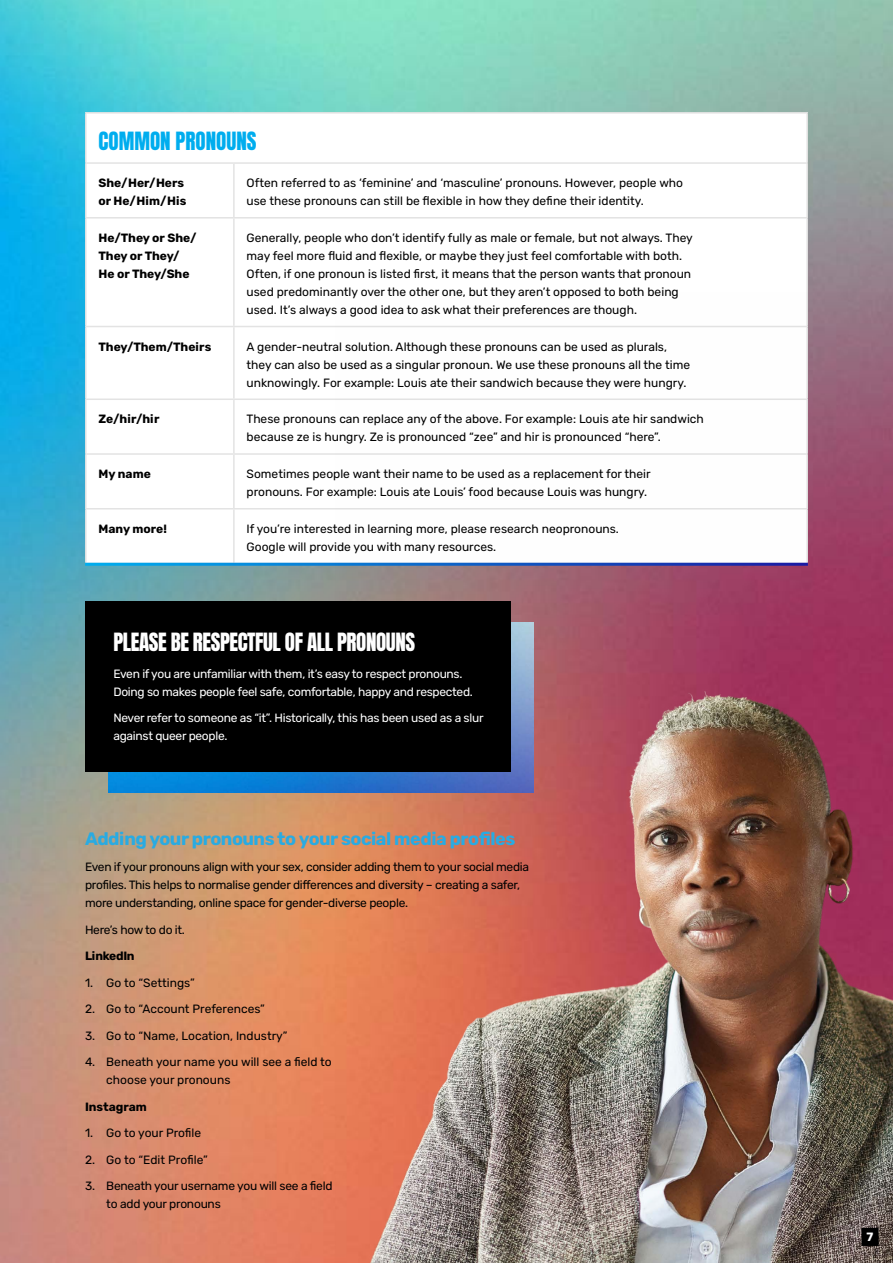
<style>
.page{position:relative;width:893px;height:1263px;background:#fff}
.page>*{position:absolute;margin:0;border:0;box-sizing:border-box;transform-origin:0 0}
.t1{font:21px "Anton";letter-spacing:-.02em;color:#fff}
.t2{font:21px "Anton";color:#00adee}
.t3{font:700 18px "Rubik";letter-spacing:-.025em;color:#29abe2}
.t4{font:12px/18px "Rubik";color:#000}
.t5{font:12px/18px "Rubik";letter-spacing:-.025em;color:#000}
.t6{font:12px/18px "Rubik";letter-spacing:-.025em;color:#fff}
.t7{font:700 12px/18px "Rubik";color:#000}
.t8{font:12px/18px "Rubik";letter-spacing:-.02em;color:#000}
.t9{font:700 12px "Rubik";letter-spacing:-.025em;color:#000}
.t10{font:700 12px "Rubik";color:#fff}
</style>
<div class="page">
<img style="left:0;top:0;width:893px;height:1263px">
<svg style="left:87px;top:114px;width:719px;height:449px"></svg>
<hr style="left:85px;top:112px;width:149px;height:2px;background:#e3e3e3">
<hr style="left:85px;top:114px;width:2px;height:48px;background:#e3e3e3">
<hr style="left:234px;top:112px;width:574px;height:2px;background:#e3e3e3">
<hr style="left:806px;top:114px;width:2px;height:48px;background:#e3e3e3">
<hr style="left:85px;top:162px;width:149px;height:2px;background:#e3e3e3">
<hr style="left:85px;top:164px;width:2px;height:53px;background:#e3e3e3">
<hr style="left:234px;top:162px;width:574px;height:2px;background:#e3e3e3">
<hr style="left:806px;top:164px;width:2px;height:53px;background:#e3e3e3">
<hr style="left:85px;top:217px;width:149px;height:2px;background:#e3e3e3">
<hr style="left:85px;top:219px;width:2px;height:107px;background:#e3e3e3">
<hr style="left:234px;top:217px;width:574px;height:2px;background:#e3e3e3">
<hr style="left:806px;top:219px;width:2px;height:107px;background:#e3e3e3">
<hr style="left:85px;top:327px;width:2px;height:71px;background:#e3e3e3">
<hr style="left:85px;top:400px;width:2px;height:53px;background:#e3e3e3">
<hr style="left:85px;top:455px;width:2px;height:53px;background:#e3e3e3">
<hr style="left:85px;top:509px;width:2px;height:54px;background:#e3e3e3">
<hr style="left:233px;top:164px;width:2px;height:53px;background:#e3e3e3">
<hr style="left:233px;top:219px;width:2px;height:107px;background:#e3e3e3">
<hr style="left:85px;top:326px;width:149px;height:1px;background:#e3e3e3">
<hr style="left:234px;top:326px;width:574px;height:1px;background:#e3e3e3">
<hr style="left:233px;top:327px;width:2px;height:71px;background:#e3e3e3">
<hr style="left:85px;top:398px;width:149px;height:2px;background:#e3e3e3">
<hr style="left:234px;top:398px;width:574px;height:2px;background:#e3e3e3">
<hr style="left:233px;top:400px;width:2px;height:53px;background:#e3e3e3">
<hr style="left:85px;top:453px;width:149px;height:2px;background:#e3e3e3">
<hr style="left:234px;top:453px;width:574px;height:2px;background:#e3e3e3">
<hr style="left:233px;top:455px;width:2px;height:53px;background:#e3e3e3">
<hr style="left:85px;top:508px;width:149px;height:1px;background:#e3e3e3">
<hr style="left:234px;top:508px;width:574px;height:1px;background:#e3e3e3">
<hr style="left:233px;top:509px;width:2px;height:54px;background:#e3e3e3">
<img style="left:108px;top:771px;width:228px;height:21px">
<div style="left:85px;top:601px;width:425px;height:170px;background:#000"></div>
<hr style="left:85px;top:563px;width:723px;height:3px;background:#fff">
<img style="left:336px;top:292px;width:557px;height:971px">
<div style="left:861px;top:1228px;width:18px;height:18px;background:#000"></div>
<h1 class="t2" style="left:99px;top:131px;width:159px">COMMON PRONOUNS</h1>
<p class="t7" style="left:99px;top:174px;width:89px">She/Her/Hers or He/Him/His</p>
<p class="t4" style="left:247px;top:174px;width:438px">Often referred to as ‘feminine’ and ‘masculine’ pronouns. However, people who use these pronouns can still be flexible in how they define their identity.</p>
<p class="t7" style="left:99px;top:229px;width:99px">He/They or She/<br>They or They/<br>He or They/She</p>
<p class="t4" style="left:247px;top:229px;width:448px">Generally, people who don’t identify fully as male or female, but not always. They may feel more fluid and flexible, or maybe they just feel comfortable with both.<br>Often, if one pronoun is listed first, it means that the person wants that pronoun used predominantly over the other one, but they aren’t opposed to both being used. It’s always a good idea to ask what their preferences are though.</p>
<p class="t7" style="left:99px;top:338px;width:114px">They/Them/Theirs</p>
<p class="t4" style="left:247px;top:338px;width:445px">A gender-neutral solution. Although these pronouns can be used as plurals, they can also be used as a singular pronoun. We use these pronouns all the time unknowingly. For example: Louis ate their sandwich because they were hungry.</p>
<p class="t7" style="left:99px;top:410px;width:62px">Ze/hir/hir</p>
<p class="t4" style="left:247px;top:410px;width:459px">These pronouns can replace any of the above. For example: Louis ate hir sandwich because ze is hungry. Ze is pronounced “zee” and hir is pronounced “here”.</p>
<p class="t7" style="left:99px;top:465px;width:54px">My name</p>
<p class="t4" style="left:247px;top:465px;width:406px">Sometimes people want their name to be used as a replacement for their pronouns. For example: Louis ate Louis’ food because Louis was hungry.</p>
<p class="t7" style="left:99px;top:520px;width:70px">Many more!</p>
<p class="t4" style="left:247px;top:520px;width:374px">If you’re interested in learning more, please research neopronouns.<br>Google will provide you with many resources.</p>
<h1 class="t1" style="left:113px;top:632px;width:303px">PLEASE BE RESPECTFUL OF ALL PRONOUNS</h1>
<p class="t6" style="left:113px;top:665px;width:361px">Even if you are unfamiliar with them, it’s easy to respect pronouns.<br>Doing so makes people feel safe, comfortable, happy and respected.</p>
<p class="t6" style="left:113px;top:709px;width:372px">Never refer to someone as “it”. Historically, this has been used as a slur against queer people.</p>
<h2 class="t3" style="left:85px;top:828px;width:432px">Adding your pronouns to your social media profiles</h2>
<p class="t5" style="left:85px;top:858px;width:446px">Even if your pronouns align with your sex, consider adding them to your social media profiles. This helps to normalise gender differences and diversity – creating a safer, more understanding, online space for gender-diverse people.</p>
<p class="t5" style="left:85px;top:921px;width:101px">Here’s how to do it.</p>
<p class="t9" style="left:85px;top:949px;width:51px">LinkedIn</p>
<p class="t4" style="left:85px;top:974px;width:111px">1. Go to “Settings”</p>
<p class="t4" style="left:85px;top:1000px;width:181px">2. Go to “Account Preferences”</p>
<p class="t4" style="left:85px;top:1027px;width:204px">3. Go to “Name, Location, Industry”</p>
<p class="t4" style="left:106px;top:1053px;width:227px;text-indent:-21px">4. Beneath your name you will see a field to choose your pronouns</p>
<p class="t7" style="left:85px;top:1098px;width:63px">Instagram</p>
<p class="t4" style="left:85px;top:1124px;width:118px">1. Go to your Profile</p>
<p class="t4" style="left:85px;top:1151px;width:124px">2. Go to “Edit Profile”</p>
<p class="t8" style="left:106px;top:1177px;width:228px;text-indent:-21px">3. Beneath your username you will see a field to add your pronouns</p>
<p class="t10" style="left:867px;top:1230px;width:8px">7</p>
</div>
